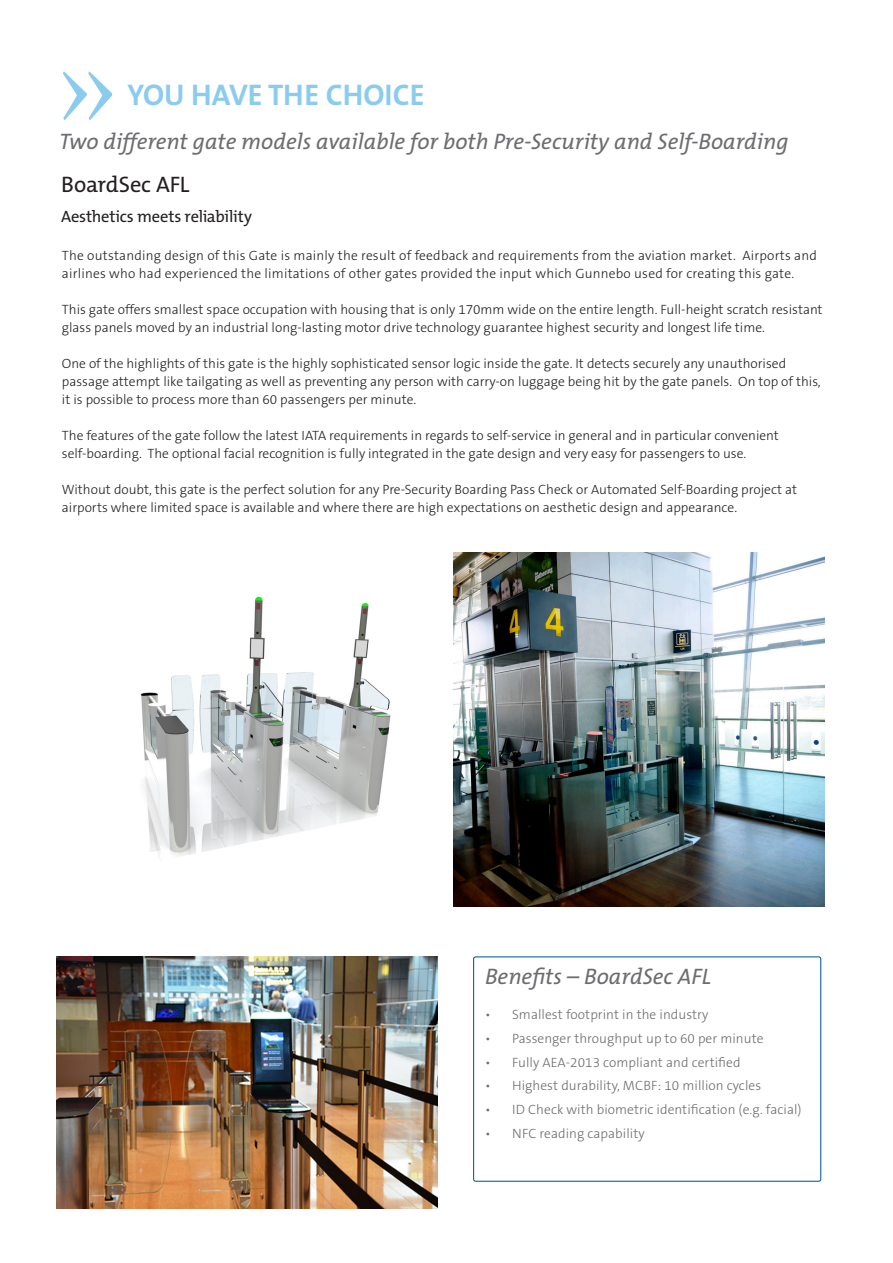
<style>
.page{position:relative;width:893px;height:1263px;background:#fff}
.page>*{position:absolute;margin:0;border:0;box-sizing:border-box;transform-origin:0 0}
.Heading_1_page_1{font:700 30px "The Mix B7";color:#8bccee}
.Heading_1_page_1-2{font:italic 22.5px "The Mix B5 Plain";color:#6c6d70}
.Heading_1_page_2{font:22.5px "The Mix B5 Plain";letter-spacing:-.005em;color:#231f20}
.Heading_2_-_page_2{font:16.5px "The Mix B5 Plain";letter-spacing:-.015em;color:#231f20}
.Bread{font:300 13.5px/18px "The Sans B3";color:#231f20}
.t1{font:300 13.5px "The Sans B3";letter-spacing:.005em;color:#6c6d70}
</style>
<div class="page">
<svg style="left:63px;top:71px;width:49px;height:49px"></svg>
<div style="left:473px;top:956px;width:348px;height:226px;border:1px solid #00599b;border-radius:2px"></div>
<img style="left:56px;top:957px;width:381px;height:251px">
<img style="left:140px;top:596px;width:251px;height:264px">
<img style="left:454px;top:552px;width:370px;height:354px">
<p class="Heading_1_page_1" style="left:128px;top:79px;width:298px">YOU HAVE THE CHOICE</p>
<p class="Heading_1_page_1-2" style="left:59px;top:130px;width:731px">Two different gate models available for both Pre-Security and Self-Boarding</p>
<p class="Heading_1_page_2" style="left:61px;top:173px;width:130px">BoardSec AFL</p>
<p class="Heading_2_-_page_2" style="left:61px;top:208px;width:192px">Aesthetics meets reliability</p>
<p class="Bread" style="left:62px;top:247px;width:757px">The outstanding design of this Gate is mainly the result of feedback and requirements from the aviation market. Airports and airlines who had experienced the limitations of other gates provided the input which Gunnebo used for creating this gate.</p>
<p class="Bread" style="left:62px;top:301px;width:762px">This gate offers smallest space occupation with housing that is only 170mm wide on the entire length. Full-height scratch resistant glass panels moved by an industrial long-lasting motor drive technology guarantee highest security and longest life time.</p>
<p class="Bread" style="left:62px;top:355px;width:760px">One of the highlights of this gate is the highly sophisticated sensor logic inside the gate. It detects securely any unauthorised passage attempt like tailgating as well as preventing any person with carry-on luggage being hit by the gate panels. On top of this, it is possible to process more than 60 passengers per minute.</p>
<p class="Bread" style="left:62px;top:427px;width:718px">The features of the gate follow the latest IATA requirements in regards to self-service in general and in particular convenient self-boarding. The optional facial recognition is fully integrated in the gate design and very easy for passengers to use.</p>
<p class="Bread" style="left:62px;top:481px;width:737px">Without doubt, this gate is the perfect solution for any Pre-Security Boarding Pass Check or Automated Self-Boarding project at airports where limited space is available and where there are high expectations on aesthetic design and appearance.</p>
<p class="Heading_1_page_1-2" style="left:485px;top:964px;width:228px">Benefits – BoardSec AFL</p>
<p class="t1" style="left:485px;top:1008px;width:225px">• Smallest footprint in the industry</p>
<p class="t1" style="left:485px;top:1031px;width:280px">• Passenger throughput up to 60 per minute</p>
<p class="t1" style="left:485px;top:1055px;width:257px">• Fully AEA-2013 compliant and certified</p>
<p class="t1" style="left:485px;top:1079px;width:278px">• Highest durability, MCBF: 10 million cycles</p>
<p class="t1" style="left:485px;top:1103px;width:318px">• ID Check with biometric identification (e.g. facial)</p>
<p class="t1" style="left:485px;top:1126px;width:161px">• NFC reading capability</p>
</div>
